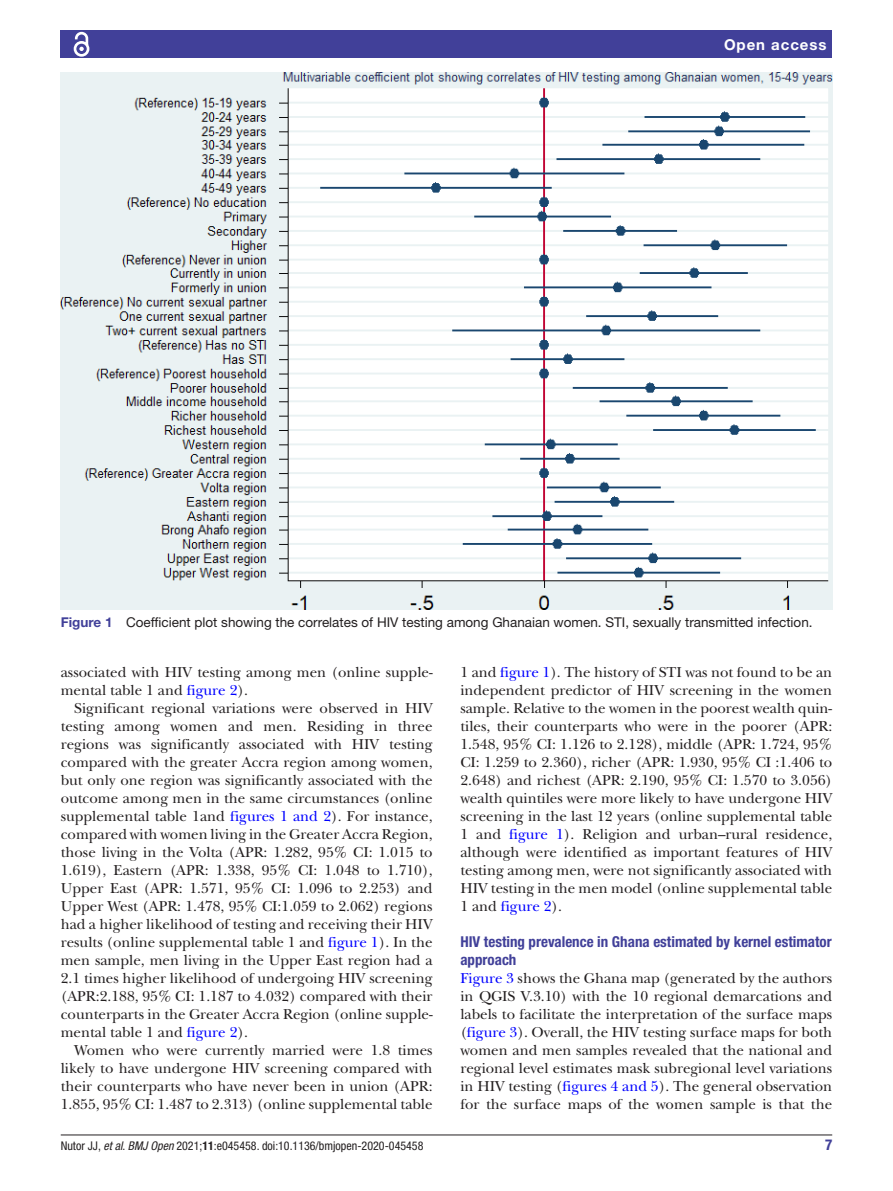
<style>
.page{position:relative;width:893px;height:1191px;background:#fff}
.page>*{position:absolute;margin:0;border:0;box-sizing:border-box;transform-origin:0 0}
.t1{font:15px/18px "New Baskerville";color:#231f20;text-align:justify}
.t2{font:700 condensed 15px/18px "Helvetica Neue LT Std";color:#414099}
.t3{font:700 15px "Helvetica Neue LT Std";letter-spacing:.065em;color:#fff}
.t4{font:13.5px "Helvetica Neue LT Std";color:#231f20}
.t5{font:condensed 12px "Helvetica Neue LT Std";color:#231f20}
.s1{font-weight:700;color:#414099}
.s2{color:#00f}
.s3{font-style:italic}
.s4{font-weight:700}
</style>
<div class="page">
<hr style="left:61px;top:1134px;width:771px;height:1px;background:#231f20">
<div style="left:61px;top:31px;width:771px;height:27px;background:#414099"></div>
<svg style="left:73px;top:31px;width:17px;height:26px"></svg>
<img style="left:61px;top:73px;width:771px;height:536px">
<p class="t3" style="left:724px;top:35px;width:104px">Open access</p>
<p class="t4" style="left:61px;top:614px;width:753px"><span class="s1">Figure 1</span> Coefficient plot showing the correlates of HIV testing among Ghanaian women. STI, sexually transmitted infection.</p>
<p class="t1" style="left:61px;top:663px;width:373px">associated with HIV testing among men (online supple&shy;mental table 1 and <span class="s2">figure 2</span>).</p>
<p class="t1" style="left:61px;top:699px;width:373px;text-indent:14px">Significant regional variations were observed in HIV testing among women and men. Residing in three regions was significantly associated with HIV testing compared with the greater Accra region among women, but only one region was significantly associated with the outcome among men in the same circumstances (online supplemental table 1and <span class="s2">figures 1 and 2</span>). For instance, compared with women living in the Greater Accra Region, those living in the Volta (APR: 1.282, 95% CI: 1.015 to 1.619), Eastern (APR: 1.338, 95% CI: 1.048 to 1.710), Upper East (APR: 1.571, 95% CI: 1.096 to 2.253) and Upper West (APR: 1.478, 95% CI:1.059 to 2.062) regions had a higher likelihood of testing and receiving their HIV results (online supplemental table 1 and <span class="s2">figure 1</span>). In the men sample, men living in the Upper East region had a 2.1 times higher likelihood of undergoing HIV screening (APR:2.188, 95% CI: 1.187 to 4.032) compared with their counterparts in the Greater Accra Region (online supple&shy;mental table 1 and <span class="s2">figure 2</span>).</p>
<p class="t1" style="left:61px;top:1041px;width:373px;text-indent:14px">Women who were currently married were 1.8 times likely to have undergone HIV screening compared with their counterparts who have never been in union (APR:<br>1.855, 95% CI: 1.487 to 2.313) (online supplemental table</p>
<p class="t1" style="left:460px;top:663px;width:373px">1 and <span class="s2">figure 1</span>). The history of STI was not found to be an independent predictor of HIV screening in the women sample. Relative to the women in the poorest wealth quin&shy;tiles, their counterparts who were in the poorer (APR:<br>1.548, 95% CI: 1.126 to 2.128), middle (APR: 1.724, 95% CI: 1.259 to 2.360), richer (APR: 1.930, 95% CI :1.406 to 2.648) and richest (APR: 2.190, 95% CI: 1.570 to 3.056) wealth quintiles were more likely to have undergone HIV screening in the last 12 years (online supplemental table 1 and <span class="s2">figure 1</span>). Religion and urban–rural residence, although were identified as important features of HIV testing among men, were not significantly associated with HIV testing in the men model (online supplemental table 1 and <span class="s2">figure 2</span>).</p>
<p class="t2" style="left:460px;top:932px;width:373px">HIV testing prevalence in Ghana estimated by kernel estimator approach</p>
<p class="t1" style="left:460px;top:969px;width:373px"><span class="s2">Figure 3</span> shows the Ghana map (generated by the authors in QGIS V.3.10) with the 10 regional demarcations and labels to facilitate the interpretation of the surface maps (<span class="s2">figure 3</span>). Overall, the HIV testing surface maps for both women and men samples revealed that the national and regional level estimates mask subregional level variations in HIV testing (<span class="s2">figures 4 and 5</span>). The general observation for the surface maps of the women sample is that the</p>
<p class="t5" style="left:61px;top:1138px;width:364px">Nutor JJ, <span class="s3">et al</span>. <span class="s3">BMJ Open</span> 2021;<span class="s4">11</span>:e045458. doi:10.1136/bmjopen-2020-045458</p>
<p class="t2" style="left:825px;top:1135px;width:9px">7</p>
</div>
